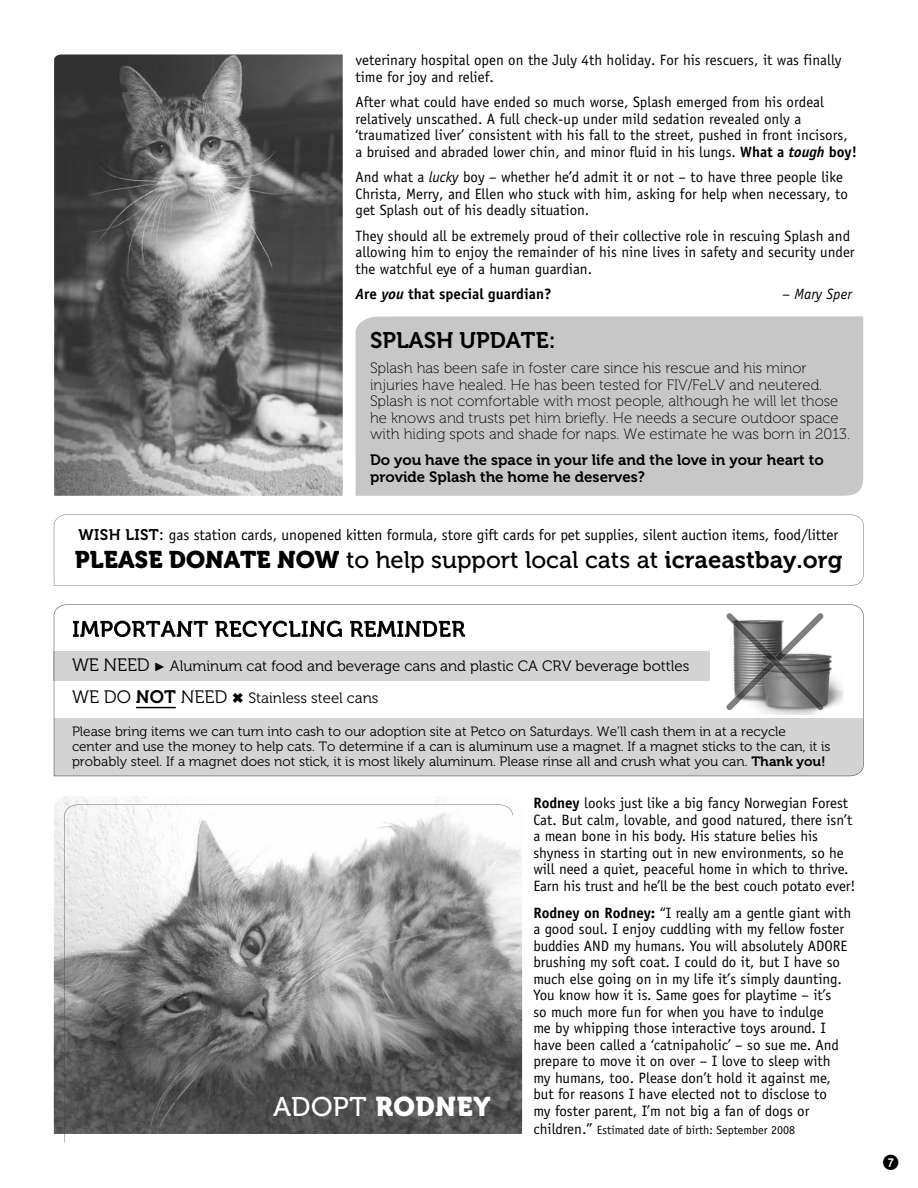
<style>
.page{position:relative;width:918px;height:1188px;background:#fff}
.page>*{position:absolute;margin:0;border:0;box-sizing:border-box;transform-origin:0 0}
.t1{font:27px "Museo 900";letter-spacing:.015em;color:#fff}
.t2{font:24px "Museo 500";color:#000}
.t3{font:22.5px "Museo 700";color:#000}
.t4{font:22.5px "FF Dingbests";color:#000}
.t5{font:15.3px "Officina Sans";letter-spacing:-.01em;color:#000}
.t6{font:15px/16.5px "Officina Sans";color:#000}
.t7{font:15px/16.5px "Museo 100";color:#000}
.t8{font:15px/32px "Museo 300";color:#000}
.t9{font:15px/16.8px "Museo 700";color:#000}
.t10{font:700 15px "Officina Sans";color:#000}
.t11{font:italic 15px "Officina Sans";color:#000}
.t12{font:13.5px/15px "Museo 300";color:#000}
.t13{font:12px "Officina Sans";color:#000}
.s1{font-weight:700}
.s2{font-weight:700;font-style:italic}
.s3{font-style:italic}
.s4{font-family:"Museo 700"}
.s5{font-family:"Museo 900"}
.s6{font-size:18px}
.s7{font-family:"FF Dingbests";font-size:18px}
.s8{font-family:"Museo 700";font-size:18px}
.s9{font-family:"FF Dingbests"}
.s10{font-family:"Museo 500"}
.s11{font-size:15px}
</style>
<div class="page">
<img style="left:54px;top:796px;width:468px;height:338px">
<div style="left:356px;top:316px;width:507px;height:180px;background:#c7c7c7"></div>
<svg style="left:54px;top:604px;width:809px;height:172px;fill:#d3d3d3"></svg>
<img style="left:54px;top:54px;width:289px;height:442px">
<svg style="left:64px;top:805px;width:449px;height:337px"></svg>
<svg style="left:272px;top:621px;width:193px;height:16px"></svg>
<svg style="left:73px;top:621px;width:199px;height:16px"></svg>
<div style="left:72px;top:659px;width:77px;height:12px;background:#d3d3d3"></div>
<div style="left:170px;top:661px;width:519px;height:13px;background:#d3d3d3"></div>
<div style="left:72px;top:690px;width:59px;height:13px;background:#fff"></div>
<div style="left:137px;top:690px;width:39px;height:13px;background:#fff"></div>
<div style="left:176px;top:690px;width:51px;height:13px;background:#fff"></div>
<div style="left:244px;top:692px;width:134px;height:11px;background:#fff"></div>
<hr style="left:136px;top:707px;width:40px;height:1px;background:#000">
<img style="left:727px;top:613px;width:96px;height:97px">
<svg style="left:54px;top:515px;width:809px;height:71px"></svg>
<p class="t6" style="left:356px;top:53px;width:488px">veterinary hospital open on the July 4th holiday. For his rescuers, it was finally time for joy and relief.</p>
<p class="t6" style="left:356px;top:95px;width:503px">After what could have ended so much worse, Splash emerged from his ordeal relatively unscathed. A full check-up under mild sedation revealed only a ‘traumatized liver’ consistent with his fall to the street, pushed in front incisors, a bruised and abraded lower chin, and minor fluid in his lungs. <span class="s1">What a</span> <span class="s2">tough</span> <span class="s1">boy!</span></p>
<p class="t6" style="left:356px;top:170px;width:494px">And what a <span class="s3">lucky</span> boy – whether he’d admit it or not – to have three people like<br>Christa, Merry, and Ellen who stuck with him, asking for help when necessary, to get Splash out of his deadly situation.</p>
<p class="t6" style="left:356px;top:229px;width:501px">They should all be extremely proud of their collective role in rescuing Splash and allowing him to enjoy the remainder of his nine lives in safety and security under the watchful eye of a human guardian.</p>
<p class="t10" style="left:356px;top:288px;width:198px"><span class="s3">A</span>re <span class="s3">you</span> that special guardian?</p>
<p class="t11" style="left:782px;top:288px;width:71px">– Mary Sper</p>
<h3 class="t3" style="left:370px;top:332px;width:187px">SPLASH UPDATE:</h3>
<p class="t7" style="left:370px;top:361px;width:481px">Splash has been safe in foster care since his rescue and his minor injuries have healed. He has been tested for FIV/FeLV and neutered.<br>Splash is not comfortable with most people, although he will let those he knows and trusts pet him briefly. He needs a secure outdoor space with hiding spots and shade for naps. We estimate he was born in 2013.</p>
<p class="t9" style="left:370px;top:453px;width:455px">Do you have the space in your life and the love in your heart to provide Splash the home he deserves?</p>
<p class="t5" style="left:79px;top:529px;width:761px"><span class="s4">WISH LIST:</span> gas station cards, unopened kitten formula, store gift cards for pet supplies, silent auction items, food/litter</p>
<h2 class="t2" style="left:75px;top:546px;width:769px"><span class="s5">PLEASE DONATE NOW</span> to help support local cats at <span class="s4">icraeastbay.org</span></h2>
<p class="t8" style="left:72px;top:651px;width:619px"><span class="s6">WE NEED</span> <span class="s7">&gt;</span> Aluminum cat food and beverage cans and plastic CA CRV beverage bottles<br><span class="s6">WE DO</span> <span class="s8">NOT</span> <span class="s6">NEED</span> <span class="s9">C</span> Stainless steel cans</p>
<p class="t12" style="left:72px;top:726px;width:760px">Please bring items we can turn into cash to our adoption site at Petco on Saturdays. We’ll cash them in at a recycle<br>center and use the money to help cats. To determine if a can is aluminum use a magnet. If a magnet sticks to the can, it is probably steel. If a magnet does not stick, it is most likely aluminum. Please rinse all and crush what you can. <span class="s4">Thank you!</span></p>
<h1 class="t1" style="left:273px;top:1091px;width:219px"><span class="s10">ADOPT</span> RODNEY</h1>
<p class="t6" style="left:533px;top:796px;width:324px"><span class="s1">Rodney</span> looks just like a big fancy Norwegian Forest Cat. But calm, lovable, and good natured, there isn’t a mean bone in his body. His stature belies his shyness in starting out in new environments, so he will need a quiet, peaceful home in which to thrive.<br>Earn his trust and he’ll be the best couch potato ever!</p>
<p class="t6" style="left:533px;top:906px;width:319px"><span class="s1">Rodney on Rodney:</span> “I really am a gentle giant with a good soul. I enjoy cuddling with my fellow foster buddies AND my humans. You will absolutely ADORE brushing my soft coat. I could do it, but I have so much else going on in my life it’s simply daunting.<br>You know how it is. Same goes for playtime – it’s<br>so much more fun for when you have to indulge<br>me by whipping those interactive toys around. I have been called a ‘catnipaholic’ – so sue me. And prepare to move it on over – I love to sleep with my humans, too. Please don’t hold it against me, but for reasons I have elected not to disclose to<br>my foster parent, I’m not big a fan of dogs or</p>
<p class="t13" style="left:533px;top:1125px;width:263px"><span class="s11">children.”</span> Estimated date of birth: September 2008</p>
<h3 class="t4" style="left:881px;top:1149px;width:21px">7</h3>
</div>
